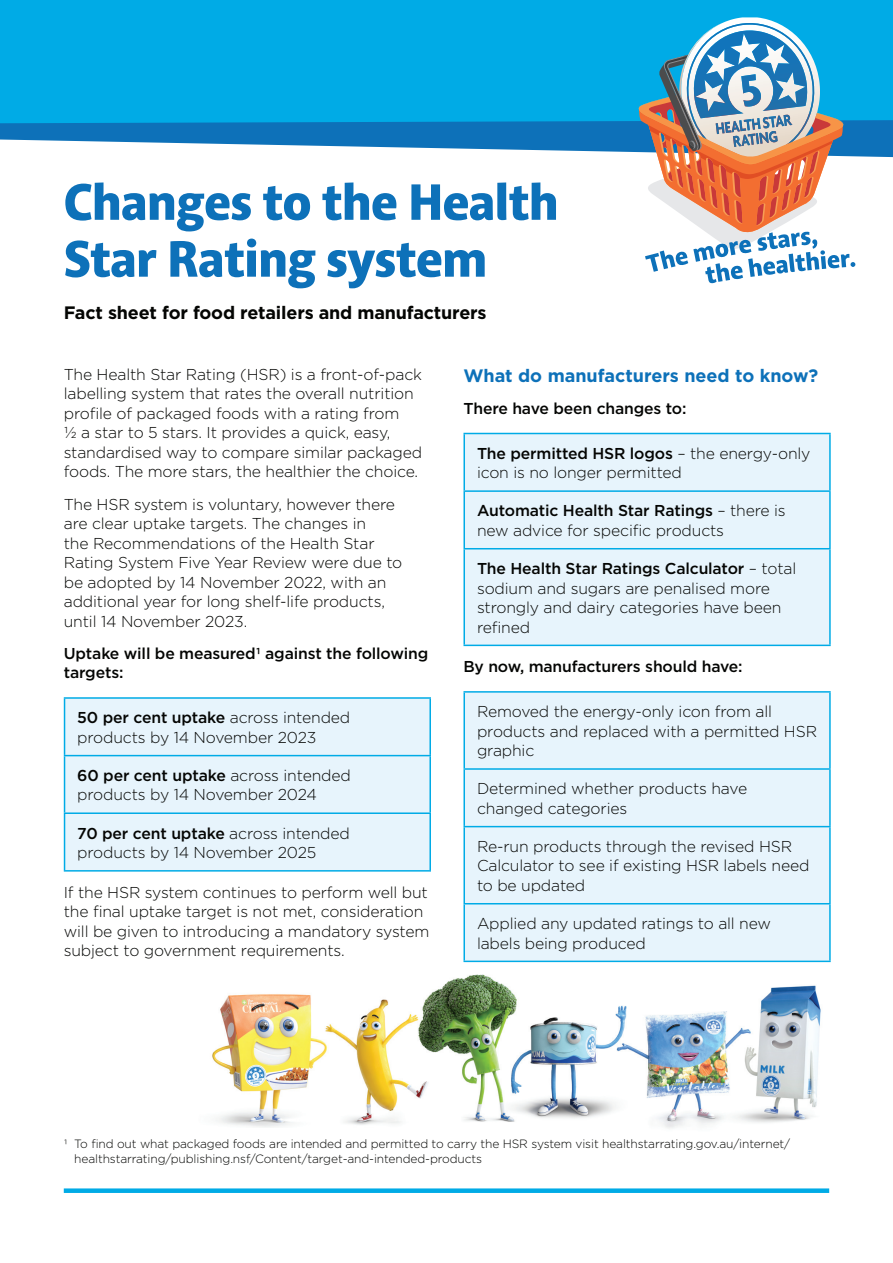
<style>
.page{position:relative;width:893px;height:1263px;background:#fff}
.page>*{position:absolute;margin:0;border:0;box-sizing:border-box;transform-origin:0 0}
.t1{font:800 50.55px/56.8px "Acorde";letter-spacing:-.01em;color:#0d71b9}
.t2{font:700 18px "Gotham";letter-spacing:-.01em;color:#040503}
.t3{font:700 18px "Gotham";color:#0d71b9}
.t4{font:300 15.75px/19.5px "Gotham";letter-spacing:-.01em;color:#040503}
.t5{font:500 15.75px/19.5px "Gotham";letter-spacing:-.01em;color:#040503}
.t6{font:300 12px/15px "Gotham";letter-spacing:-.01em;color:#040503}
.s1{font-weight:500}
</style>
<div class="page">
<div style="left:65px;top:699px;width:364px;height:171px;background:#e7f4fc"></div>
<hr style="left:64px;top:697px;width:367px;height:2px;background:#00abe6">
<hr style="left:64px;top:699px;width:1px;height:56px;background:#00abe6">
<hr style="left:429px;top:699px;width:2px;height:56px;background:#00abe6">
<hr style="left:64px;top:755px;width:367px;height:1px;background:#00abe6">
<hr style="left:64px;top:756px;width:1px;height:56px;background:#00abe6">
<hr style="left:429px;top:756px;width:2px;height:56px;background:#00abe6">
<hr style="left:64px;top:812px;width:367px;height:2px;background:#00abe6">
<hr style="left:64px;top:814px;width:1px;height:56px;background:#00abe6">
<hr style="left:429px;top:814px;width:2px;height:56px;background:#00abe6">
<hr style="left:64px;top:870px;width:367px;height:1px;background:#00abe6">
<div style="left:465px;top:434px;width:364px;height:211px;background:#e7f4fc"></div>
<hr style="left:463px;top:433px;width:368px;height:1px;background:#00abe6">
<hr style="left:463px;top:434px;width:2px;height:56px;background:#00abe6">
<hr style="left:829px;top:434px;width:2px;height:56px;background:#00abe6">
<hr style="left:463px;top:490px;width:368px;height:2px;background:#00abe6">
<hr style="left:463px;top:492px;width:2px;height:56px;background:#00abe6">
<hr style="left:829px;top:492px;width:2px;height:56px;background:#00abe6">
<hr style="left:463px;top:548px;width:368px;height:1px;background:#00abe6">
<hr style="left:463px;top:549px;width:2px;height:96px;background:#00abe6">
<hr style="left:829px;top:549px;width:2px;height:96px;background:#00abe6">
<hr style="left:463px;top:645px;width:368px;height:1px;background:#00abe6">
<div style="left:465px;top:693px;width:364px;height:267px;background:#e7f4fc"></div>
<hr style="left:463px;top:691px;width:368px;height:2px;background:#00abe6">
<hr style="left:463px;top:693px;width:2px;height:75px;background:#00abe6">
<hr style="left:829px;top:693px;width:2px;height:75px;background:#00abe6">
<hr style="left:463px;top:768px;width:368px;height:2px;background:#00abe6">
<hr style="left:463px;top:770px;width:2px;height:56px;background:#00abe6">
<hr style="left:829px;top:770px;width:2px;height:56px;background:#00abe6">
<hr style="left:463px;top:826px;width:368px;height:1px;background:#00abe6">
<hr style="left:463px;top:827px;width:2px;height:76px;background:#00abe6">
<hr style="left:829px;top:827px;width:2px;height:76px;background:#00abe6">
<hr style="left:463px;top:903px;width:368px;height:1px;background:#00abe6">
<hr style="left:463px;top:904px;width:2px;height:56px;background:#00abe6">
<hr style="left:829px;top:904px;width:2px;height:56px;background:#00abe6">
<hr style="left:463px;top:960px;width:368px;height:2px;background:#00abe6">
<div style="left:0;top:0;width:893px;height:129px;background:#00abe6"></div>
<div style="left:64px;top:1188px;width:765px;height:5px;background:#00abe6"></div>
<img style="left:431px;top:974px;width:82px;height:148px">
<img style="left:499px;top:994px;width:113px;height:128px">
<img style="left:756px;top:985px;width:65px;height:138px">
<img style="left:612px;top:1005px;width:144px;height:123px">
<img style="left:212px;top:994px;width:99px;height:133px">
<img style="left:311px;top:994px;width:133px;height:131px">
<svg style="left:0;top:17px;width:893px;height:267px"></svg>
<h1 class="t1" style="left:64px;top:176px;width:496px">Changes to the Health<br>Star Rating system</h1>
<p class="t2" style="left:64px;top:300px;width:424px">Fact sheet for food retailers and manufacturers</p>
<p class="t4" style="left:64px;top:364px;width:360px">The Health Star Rating (HSR) is a front-of-pack labelling system that rates the overall nutrition profile of packaged foods with a rating from<br>½ a star to 5 stars. It provides a quick, easy, standardised way to compare similar packaged foods. The more stars, the healthier the choice.</p>
<p class="t4" style="left:64px;top:494px;width:340px">The HSR system is voluntary, however there are clear uptake targets. The changes in<br>the Recommendations of the Health Star Rating System Five Year Review were due to be adopted by 14 November 2022, with an additional year for long shelf-life products, until 14 November 2023.</p>
<p class="t5" style="left:64px;top:643px;width:366px">Uptake will be measured1 against the following targets:</p>
<p class="t4" style="left:77px;top:708px;width:275px"><span class="s1">50 per cent uptake</span> across intended products by 14 November 2023</p>
<p class="t4" style="left:77px;top:765px;width:275px"><span class="s1">60 per cent uptake</span> across intended products by 14 November 2024</p>
<p class="t4" style="left:77px;top:823px;width:274px"><span class="s1">70 per cent uptake</span> across intended products by 14 November 2025</p>
<p class="t4" style="left:64px;top:882px;width:367px">If the HSR system continues to perform well but the final uptake target is not met, consideration will be given to introducing a mandatory system subject to government requirements.</p>
<p class="t3" style="left:463px;top:363px;width:356px">What do manufacturers need to know?</p>
<p class="t5" style="left:463px;top:398px;width:225px">There have been changes to:</p>
<p class="t4" style="left:477px;top:443px;width:335px"><span class="s1">The permitted HSR logos</span> – the energy-only icon is no longer permitted</p>
<p class="t4" style="left:477px;top:501px;width:310px"><span class="s1">Automatic Health Star Ratings</span> – there is new advice for specific products</p>
<p class="t4" style="left:477px;top:558px;width:321px"><span class="s1">The Health Star Ratings Calculator</span> – total sodium and sugars are penalised more strongly and dairy categories have been refined</p>
<p class="t5" style="left:463px;top:657px;width:281px">By now, manufacturers should have:</p>
<p class="t4" style="left:477px;top:701px;width:342px">Removed the energy-only icon from all products and replaced with a permitted HSR graphic</p>
<p class="t4" style="left:477px;top:779px;width:272px">Determined whether products have changed categories</p>
<p class="t4" style="left:477px;top:836px;width:334px">Re-run products through the revised HSR<br>Calculator to see if existing HSR labels need to be updated</p>
<p class="t4" style="left:477px;top:913px;width:295px">Applied any updated ratings to all new labels being produced</p>
<p class="t6" style="left:74px;top:1136px;width:717px;text-indent:-10px">1 To find out what packaged foods are intended and permitted to carry the HSR system visit healthstarrating.gov.au/internet/ healthstarrating/publishing.nsf/Content/target-and-intended-products</p>
</div>
